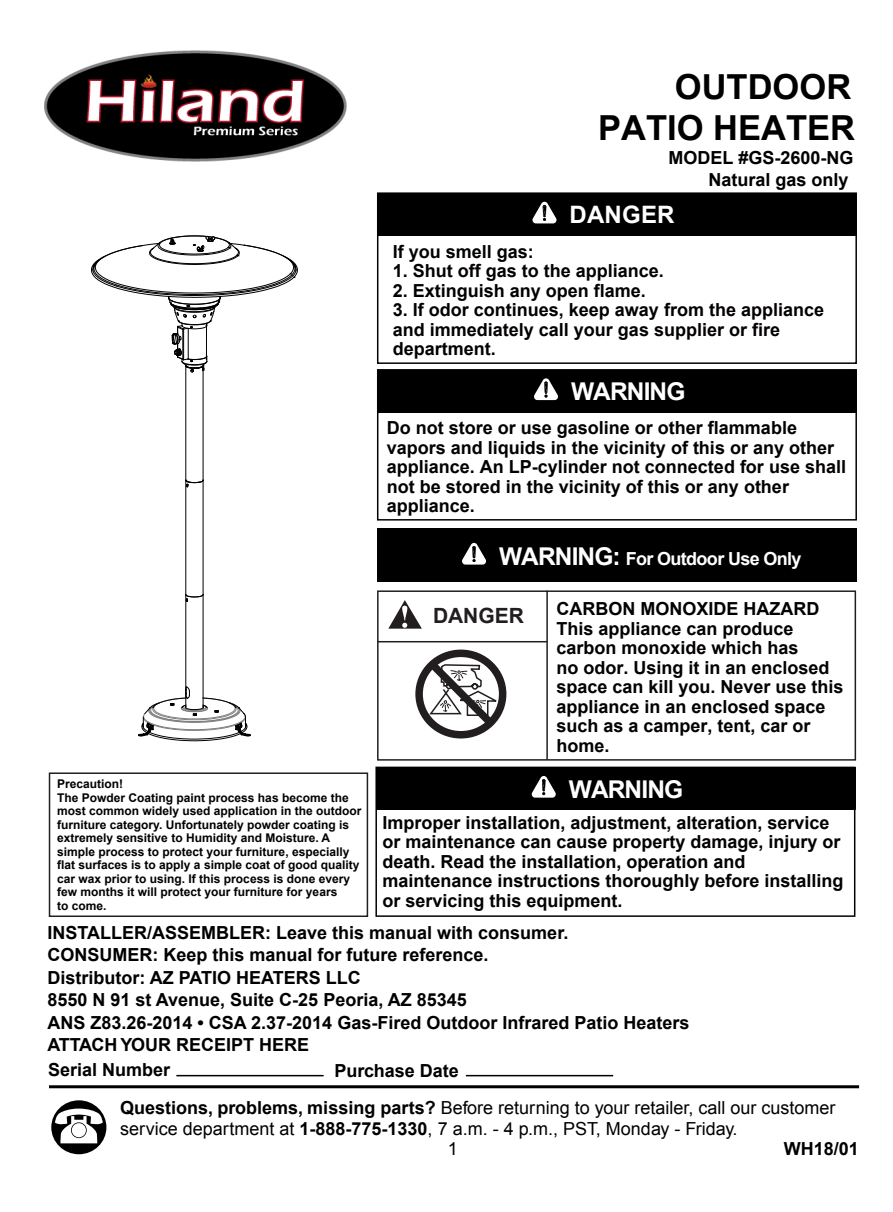
<style>
.page{position:relative;width:893px;height:1212px;background:#fff}
.page>*{position:absolute;margin:0;border:0;box-sizing:border-box;transform-origin:0 0}
.t1{font:700 34.5px/41.4px "Arial";color:#000;text-align:right}
.t2{font:700 24.45px "Arial";letter-spacing:-.035em;color:#fff}
.t3{font:700 24px "Arial";letter-spacing:.01em;color:#fff}
.t4{font:700 21px "Arial";color:#221e1f}
.t5{font:700 18px/19.5px "Arial";color:#040000}
.t6{font:700 18px/22.5px "Arial";color:#000;text-align:right}
.t7{font:18px/21px "Arial";color:#000}
.t8{font:700 18px "Arial";letter-spacing:-.035em;color:#fff}
.t9{font:700 12px/13.5px "Arial";color:#000}
.s1{font-size:24.45px}
.s2{font-weight:700}
</style>
<div class="page">
<img style="left:44px;top:50px;width:302px;height:111px">
<hr style="left:203px;top:595px;width:1px;height:113px;background:#000">
<hr style="left:186px;top:595px;width:1px;height:113px;background:#000">
<svg style="left:138px;top:686px;width:113px;height:55px"></svg>
<hr style="left:203px;top:480px;width:1px;height:115px;background:#000">
<hr style="left:186px;top:480px;width:1px;height:115px;background:#000">
<hr style="left:186px;top:366px;width:1px;height:114px;background:#000">
<hr style="left:203px;top:370px;width:1px;height:110px;background:#000">
<svg style="left:185px;top:480px;width:19px;height:7px"></svg>
<svg style="left:91px;top:235px;width:207px;height:138px"></svg>
<svg style="left:185px;top:594px;width:19px;height:8px"></svg>
<div style="left:51px;top:1100px;width:55px;height:54px;background:#000;border-radius:50%"></div>
<svg style="left:55px;top:1108px;width:48px;height:35px"></svg>
<svg style="left:71px;top:1122px;width:16px;height:16px"></svg>
<div style="left:72px;top:1123px;width:14px;height:14px;background:#fff;border-radius:50%"></div>
<hr style="left:49px;top:1085px;width:810px;height:3px;background:#000">
<hr style="left:176px;top:1075px;width:148px;height:1px;background:#000">
<hr style="left:466px;top:1075px;width:147px;height:1px;background:#000">
<div style="left:49px;top:772px;width:319px;height:145px;border:2px solid #231f20"></div>
<div style="left:378px;top:193px;width:479px;height:43px;background:#000"></div>
<svg style="left:532px;top:202px;width:24px;height:21px"></svg>
<div style="left:377px;top:590px;width:479px;height:171px;border:2px solid #221e1f"></div>
<div style="left:415px;top:649px;width:91px;height:89px;border:8px solid #221e1f;border-radius:50%"></div>
<svg style="left:421px;top:654px;width:81px;height:79px"></svg>
<hr style="left:546px;top:590px;width:2px;height:170px;background:#221e1f">
<hr style="left:377px;top:641px;width:170px;height:1px;background:#221e1f">
<svg style="left:388px;top:600px;width:34px;height:29px"></svg>
<div style="left:377px;top:192px;width:480px;height:172px;border:2px solid #040000"></div>
<div style="left:378px;top:370px;width:479px;height:42px;background:#000"></div>
<svg style="left:534px;top:378px;width:24px;height:22px"></svg>
<div style="left:377px;top:369px;width:480px;height:152px;border:2px solid #040000"></div>
<div style="left:376px;top:767px;width:479px;height:43px;background:#000"></div>
<svg style="left:532px;top:776px;width:24px;height:22px"></svg>
<div style="left:375px;top:767px;width:480px;height:150px;border:2px solid #040000"></div>
<div style="left:378px;top:528px;width:479px;height:53px;background:#000"></div>
<svg style="left:462px;top:543px;width:24px;height:22px"></svg>
<h1 class="t1" style="left:598px;top:67px;width:258px">OUTDOOR<br>PATIO HEATER</h1>
<p class="t6" style="left:668px;top:148px;width:187px;line-height:21.6px">MODEL #GS-2600-NG<br>Natural gas only</p>
<h3 class="t3" style="left:569px;top:199px;width:107px">DANGER</h3>
<p class="t5" style="left:393px;top:242px;width:143px">If you smell gas:</p>
<p class="t5" style="left:393px;top:261px;width:273px">1. Shut off gas to the appliance.</p>
<p class="t5" style="left:393px;top:281px;width:255px">2. Extinguish any open flame.</p>
<p class="t5" style="left:393px;top:300px;width:433px">3. If odor continues, keep away from the appliance and immediately call your gas supplier or fire department.</p>
<h2 class="t2" style="left:571px;top:375px;width:116px">WARNING</h2>
<p class="t5" style="left:387px;top:419px;width:461px">Do not store or use gasoline or other flammable vapors and liquids in the vicinity of this or any other appliance. An LP-cylinder not connected for use shall not be stored in the vicinity of this or any other appliance.</p>
<p class="t8" style="left:499px;top:546px;width:304px"><span class="s1">WARNING:</span> For Outdoor Use Only</p>
<p class="t9" style="left:57px;top:777px;width:306px">Precaution!<br>The Powder Coating paint process has become the most common widely used application in the outdoor furniture category. Unfortunately powder coating is extremely sensitive to Humidity and Moisture. A simple process to protect your furniture, especially flat surfaces is to apply a simple coat of good quality car wax prior to using. If this process is done every few months it will protect your furniture for years<br>to come.</p>
<p class="t4" style="left:433px;top:602px;width:92px">DANGER</p>
<p class="t5" style="left:556px;top:600px;width:289px">CARBON MONOXIDE HAZARD<br>This appliance can produce carbon monoxide which has<br>no odor. Using it in an enclosed space can kill you. Never use this appliance in an enclosed space such as a camper, tent, car or home.</p>
<h2 class="t2" style="left:569px;top:773px;width:116px">WARNING</h2>
<p class="t5" style="left:382px;top:813px;width:463px">Improper installation, adjustment, alteration, service or maintenance can cause property damage, injury or death. Read the installation, operation and maintenance instructions thoroughly before installing or servicing this equipment.</p>
<p class="t6" style="left:48px;top:922px;width:643px;text-align:left">INSTALLER/ASSEMBLER: Leave this manual with consumer.<br>CONSUMER: Keep this manual for future reference.<br>Distributor: AZ PATIO HEATERS LLC<br>8550 N 91 st Avenue, Suite C-25 Peoria, AZ 85345<br>ANS Z83.26-2014 • CSA 2.37-2014 Gas-Fired Outdoor Infrared Patio Heaters ATTACH YOUR RECEIPT HERE</p>
<p class="t6" style="left:48px;top:1059px;width:124px">Serial Number</p>
<p class="t6" style="left:334px;top:1059px;width:126px">Purchase Date</p>
<p class="t7" style="left:120px;top:1098px;width:717px"><span class="s2">Questions, problems, missing parts?</span> Before returning to your retailer, call our customer service department at <span class="s2">1-888-775-1330</span>, 7 a.m. - 4 p.m., PST, Monday - Friday.</p>
<p class="t7" style="left:448px;top:1138px;width:12px">1</p>
<p class="t6" style="left:784px;top:1138px;width:77px">WH18/01</p>
</div>
